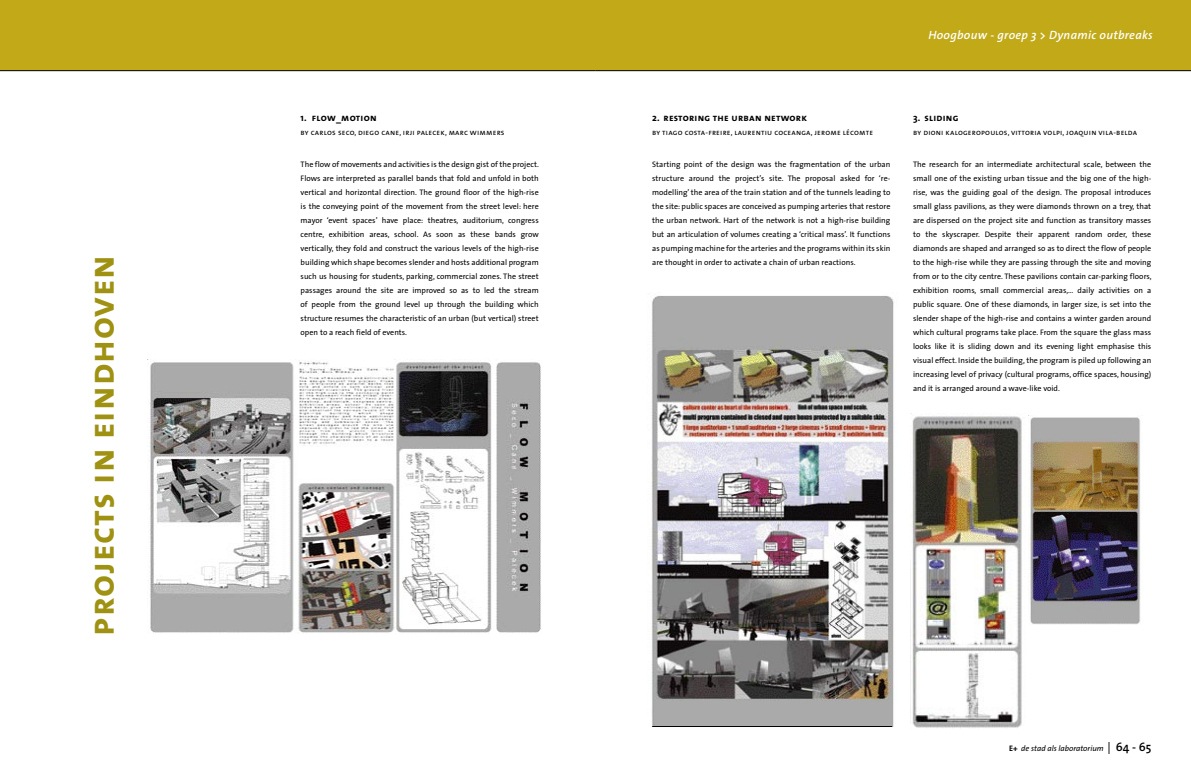
<style>
.page{position:relative;width:1191px;height:783px;background:#fff}
.page>*{position:absolute;margin:0;border:0;box-sizing:border-box;transform-origin:0 0}
.t1{font:36px "The Sans Bold Caps";letter-spacing:.025em;color:#9f9111}
.t2{font:italic 600 12px "The Sans";letter-spacing:.025em;color:#fff}
.t3{font:10px "The Sans Bold Caps";letter-spacing:.025em;color:#000}
.t4{font:8px/14px "The Sans";letter-spacing:.005em;color:#000;text-align:justify}
.t5{font:8px "The Sans Caps";letter-spacing:.025em;color:#000}
.t6{font:italic 8px "The Sans";color:#000}
.s1{font-family:"The Sans";font-weight:700}
.s2{font-family:"The Sans Bold Caps";font-style:normal}
.s3{font-style:normal;font-size:12px}
.s4{font-weight:600;font-style:normal;font-size:12px}
</style>
<div class="page">
<img style="left:652px;top:296px;width:242px;height:430px">
<img style="left:1028px;top:415px;width:113px;height:209px">
<img style="left:910px;top:416px;width:112px;height:311px">
<hr style="left:652px;top:726px;width:240px;height:1px;background:#000">
<div style="left:595px;top:0;width:596px;height:71px;background:#c1a917"></div>
<div style="left:0;top:0;width:595px;height:71px;background:#c1a917"></div>
<hr style="left:0;top:70px;width:595px;height:1px;background:#000">
<hr style="left:595px;top:70px;width:596px;height:1px;background:#000">
<img style="left:147px;top:359px;width:394px;height:274px">
<p class="t1" style="left:72px;top:635px;width:382px;rotate:-90deg">projects in eindhoven</p>
<p class="t3" style="left:300px;top:109px;width:77px"><span class="s1">1.</span> flow_motion</p>
<p class="t5" style="left:300px;top:125px;width:205px">by carlos seco, diego cane, irji palecek, marc wimmers</p>
<p class="t4" style="left:300px;top:157px;width:240px">The flow of movements and activities is the design gist of the project.<br>Flows are interpreted as parallel bands that fold and unfold in both vertical and horizontal direction. The ground floor of the high-rise is the conveying point of the movement from the street level: here mayor ‘event spaces’ have place: theatres, auditorium, congress centre, exhibition areas, school. As soon as these bands grow vertically, they fold and construct the various levels of the high-rise building which shape becomes slender and hosts additional program such us housing for students, parking, commercial zones. The street passages around the site are improved so as to led the stream of people from the ground level up through the building which structure resumes the characteristic of an urban (but vertical) street open to a reach field of events.</p>
<p class="t2" style="left:928px;top:25px;width:226px">Hoogbouw - groep 3 &gt; Dynamic outbreaks</p>
<p class="t3" style="left:652px;top:109px;width:156px"><span class="s1">2.</span> restoring the urban network</p>
<p class="t5" style="left:652px;top:125px;width:222px">by tiago costa-freire, laurentiu coceanga, jerome lécomte</p>
<p class="t4" style="left:652px;top:157px;width:240px">Starting point of the design was the fragmentation of the urban structure around the project’s site. The proposal asked for ‘re&shy;modelling’ the area of the train station and of the tunnels leading to the site: public spaces are conceived as pumping arteries that restore the urban network. Hart of the network is not a high-rise building but an articulation of volumes creating a ‘critical mass’. It functions as pumping machine for the arteries and the programs within its skin are thought in order to activate a chain of urban reactions.</p>
<p class="t3" style="left:913px;top:109px;width:47px"><span class="s1">3.</span> sliding</p>
<p class="t5" style="left:913px;top:125px;width:225px">by dioni kalogeropoulos, vittoria volpi, joaquin vila-belda</p>
<p class="t4" style="left:913px;top:157px;width:240px">The research for an intermediate architectural scale, between the small one of the existing urban tissue and the big one of the high&shy;rise, was the guiding goal of the design. The proposal introduces small glass pavilions, as they were diamonds thrown on a trey, that are dispersed on the project site and function as transitory masses to the skyscraper. Despite their apparent random order, these diamonds are shaped and arranged so as to direct the flow of people to the high-rise while they are passing through the site and moving from or to the city centre. These pavilions contain car-parking floors, exhibition rooms, small commercial areas,… daily activities on a public square. One of these diamonds, in larger size, is set into the slender shape of the high-rise and contains a winter garden around which cultural programs take place. From the square the glass mass looks like it is sliding down and its evening light emphasise this visual effect. Inside the building, the program is piled up following an increasing level of privacy (cultural programs, office spaces, housing) and it is arranged around a wave-like void.</p>
<p class="t6" style="left:1009px;top:741px;width:143px"><span class="s2">E+</span> de stad als laboratorium <span class="s3">|</span> <span class="s4">64 - 65</span></p>
</div>
